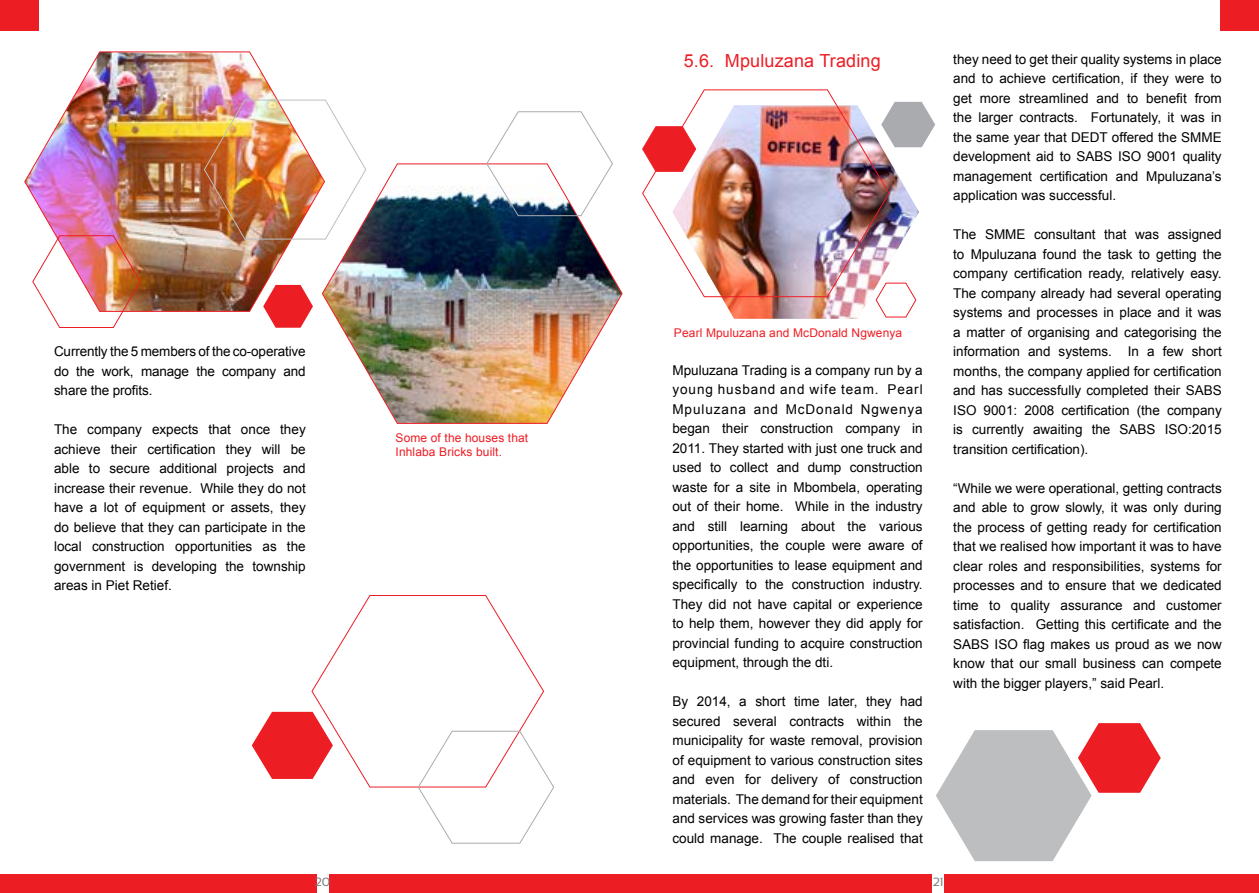
<style>
.page{position:relative;width:1259px;height:893px;background:#fff}
.page>*{position:absolute;margin:0;border:0;box-sizing:border-box;transform-origin:0 0}
.t1{font:18px "Arial";letter-spacing:.01em;color:#ed1d24}
.t2{font:13.5px/19.5px "Arial";color:#000;text-align:justify}
.t3{font:12px/13.5px "Arial";letter-spacing:.01em;color:#ed1d24}
.t4{font:12px "Sansation";color:#797a7d}
</style>
<div class="page">
<div style="left:0;top:874px;width:1259px;height:19px;background:#ed1d24"></div>
<div style="left:932px;top:871px;width:12px;height:22px;background:#fff"></div>
<div style="left:0;top:0;width:39px;height:31px;background:#ed1d24"></div>
<div style="left:1220px;top:0;width:39px;height:31px;background:#ed1d24"></div>
<div style="left:317px;top:871px;width:11px;height:22px;background:#fff"></div>
<img style="left:24px;top:51px;width:298px;height:261px">
<img style="left:322px;top:163px;width:300px;height:261px">
<img style="left:32px;top:235px;width:109px;height:93px">
<img style="left:204px;top:99px;width:162px;height:141px">
<svg style="left:263px;top:285px;width:50px;height:43px"></svg>
<svg style="left:252px;top:595px;width:302px;height:248px"></svg>
<svg style="left:486px;top:111px;width:127px;height:105px"></svg>
<svg style="left:893px;top:102px;width:42px;height:45px"></svg>
<img style="left:704px;top:105px;width:215px;height:214px">
<img style="left:642px;top:89px;width:247px;height:208px">
<svg style="left:936px;top:723px;width:224px;height:138px"></svg>
<p class="t2" style="left:54px;top:342px;width:253px">Currently the 5 members of the co-operative do the work, manage the company and share the profits.</p>
<p class="t2" style="left:54px;top:420px;width:253px">The company expects that once they achieve their certification they will be able to secure additional projects and increase their revenue. While they do not have a lot of equipment or assets, they do believe that they can participate in the local construction opportunities as the government is developing the township areas in Piet Retief.</p>
<p class="t3" style="left:395px;top:432px;width:134px">Some of the houses that<br>Inhlaba Bricks built.</p>
<h1 class="t1" style="left:683px;top:49px;width:199px">5.6. Mpuluzana Trading</h1>
<p class="t2" style="left:953px;top:49px;width:270px">they need to get their quality systems in place and to achieve certification, if they were to get more streamlined and to benefit from the larger contracts. Fortunately, it was in the same year that DEDT offered the SMME development aid to SABS ISO 9001 quality management certification and Mpuluzana’s application was successful.</p>
<p class="t2" style="left:953px;top:225px;width:270px">The SMME consultant that was assigned to Mpuluzana found the task to getting the company certification ready, relatively easy.<br>The company already had several operating systems and processes in place and it was a matter of organising and categorising the information and systems. In a few short months, the company applied for certification and has successfully completed their SABS ISO 9001: 2008 certification (the company is currently awaiting the SABS ISO:2015 transition certification).</p>
<p class="t2" style="left:953px;top:478px;width:270px">“While we were operational, getting contracts and able to grow slowly, it was only during the process of getting ready for certification that we realised how important it was to have clear roles and responsibilities, systems for processes and to ensure that we dedicated time to quality assurance and customer satisfaction. Getting this certificate and the SABS ISO flag makes us proud as we now know that our small business can compete with the bigger players,” said Pearl.</p>
<p class="t3" style="left:674px;top:326px;width:230px">Pearl Mpuluzana and McDonald Ngwenya</p>
<p class="t2" style="left:672px;top:360px;width:252px">Mpuluzana Trading is a company run by a young husband and wife team. Pearl Mpuluzana and McDonald Ngwenya began their construction company in 2011. They started with just one truck and used to collect and dump construction waste for a site in Mbombela, operating out of their home. While in the industry and still learning about the various opportunities, the couple were aware of the opportunities to lease equipment and specifically to the construction industry.<br>They did not have capital or experience to help them, however they did apply for provincial funding to acquire construction equipment, through the dti.</p>
<p class="t2" style="left:672px;top:692px;width:252px">By 2014, a short time later, they had secured several contracts within the municipality for waste removal, provision of equipment to various construction sites and even for delivery of construction materials. The demand for their equipment and services was growing faster than they could manage. The couple realised that</p>
<p class="t4" style="left:315px;top:875px;width:17px">20</p>
<p class="t4" style="left:933px;top:875px;width:12px">21</p>
</div>
